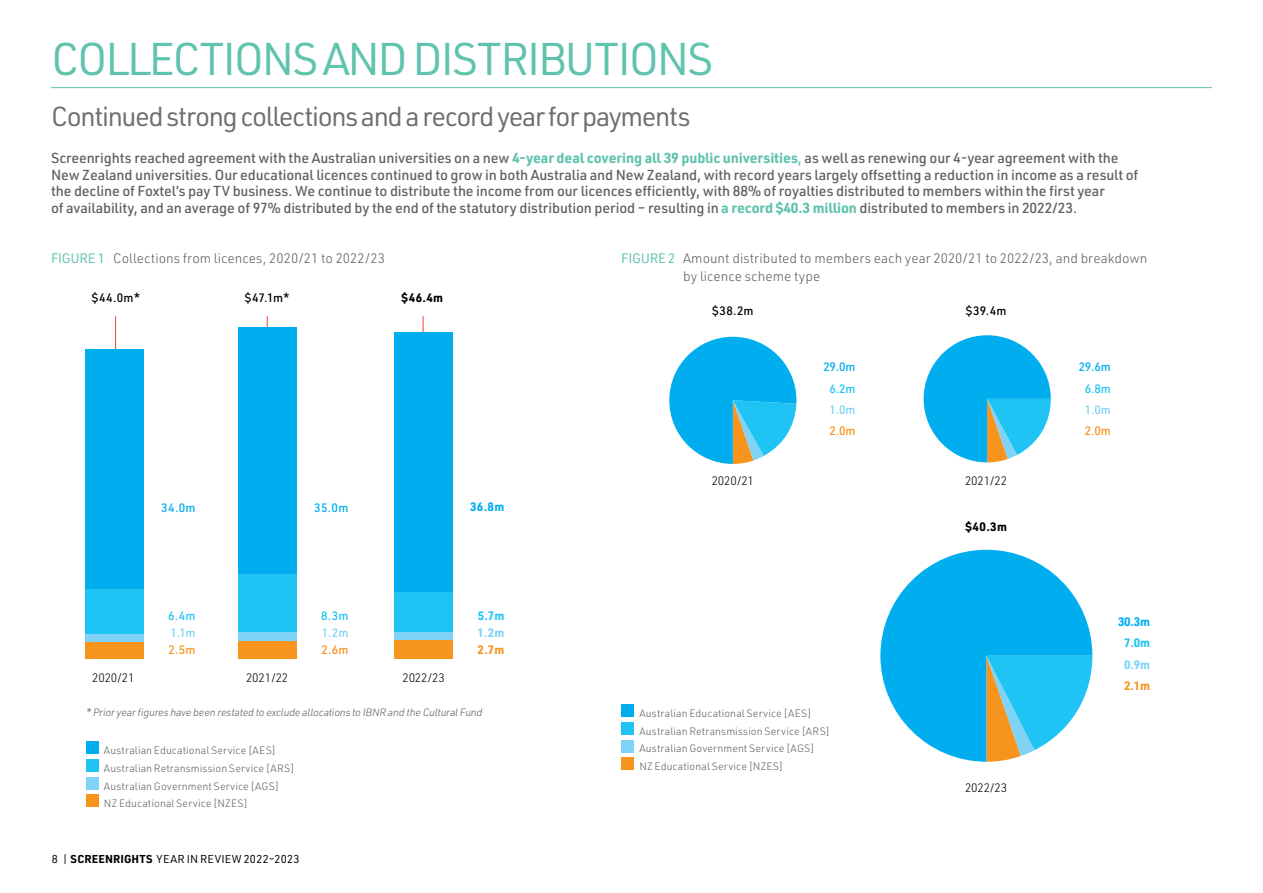
<style>
.page{position:relative;width:1263px;height:893px;background:#fff}
.page>*{position:absolute;margin:0;border:0;box-sizing:border-box;transform-origin:0 0}
.t1{font:45px "URWDIN";letter-spacing:-.05em;color:#60c3ad}
.t2{font:27px "URWDIN";letter-spacing:-.05em;color:#6d6e71}
.t3{font:500 14.25px/16.5px "URWDIN";letter-spacing:-.01em;color:#5f6062}
.t4{font:300 13.5px/18px "URWDIN";color:#5f6062}
.t5{font:300 12px "URWDIN";letter-spacing:-.02em;color:#000}
.t6{font:500 12px "URWDIN";letter-spacing:.03em;color:#000}
.t7{font:500 12px "URWDIN";letter-spacing:.005em;color:#00aeef}
.t8{font:500 12px "URWDIN";color:#20c4f4}
.t9{font:500 12px "URWDIN";letter-spacing:-.02em;color:#7ed3f7}
.t10{font:500 12px "URWDIN";color:#f7941e}
.t11{font:700 12px "URWDIN";letter-spacing:.035em;color:#000}
.t12{font:700 12px "URWDIN";letter-spacing:.005em;color:#00aeef}
.t13{font:700 12px "URWDIN";color:#20c4f4}
.t14{font:700 12px "URWDIN";color:#7ed3f7}
.t15{font:700 12px "URWDIN";color:#f7941e}
.t16{font:11.25px "URWDIN";letter-spacing:.03em;color:#000}
.t17{font:300 10.5px/17.7px "URWDIN";letter-spacing:.01em;color:#5f6062}
.t18{font:italic 300 10.5px "URWDIN";letter-spacing:-.02em;color:#5f6062}
.s1{font-weight:700;color:#60c3ad}
.s2{color:#60c3ad}
.s3{font-weight:400;color:#60c3ad}
.s4{font-weight:700}
</style>
<div class="page">
<hr style="left:115px;top:316px;width:1px;height:41px;background:#ef4232">
<hr style="left:267px;top:316px;width:1px;height:41px;background:#ef4232">
<svg style="left:423px;top:316px;width:1px;height:16px"></svg>
<div style="left:394px;top:640px;width:58px;height:19px;background:#f7941e"></div>
<div style="left:394px;top:631px;width:58px;height:9px;background:#7ed3f7"></div>
<div style="left:394px;top:591px;width:58px;height:40px;background:#20c4f4"></div>
<div style="left:394px;top:332px;width:58px;height:259px;background:#00aeef"></div>
<div style="left:239px;top:641px;width:58px;height:18px;background:#f7941e"></div>
<div style="left:239px;top:632px;width:58px;height:9px;background:#7ed3f7"></div>
<div style="left:239px;top:574px;width:58px;height:58px;background:#20c4f4"></div>
<div style="left:239px;top:328px;width:58px;height:246px;background:#00aeef"></div>
<div style="left:85px;top:641px;width:58px;height:18px;background:#f7941e"></div>
<div style="left:85px;top:634px;width:58px;height:7px;background:#7ed3f7"></div>
<div style="left:85px;top:588px;width:58px;height:46px;background:#20c4f4"></div>
<div style="left:85px;top:349px;width:58px;height:239px;background:#00aeef"></div>
<hr style="left:51px;top:87px;width:1161px;height:1px;background:#60c3ad">
<div style="left:86px;top:741px;width:12px;height:13px;background:#00aeef"></div>
<div style="left:86px;top:759px;width:12px;height:13px;background:#20c4f4"></div>
<div style="left:86px;top:777px;width:12px;height:12px;background:#7ed3f7"></div>
<div style="left:86px;top:794px;width:12px;height:13px;background:#f7941e"></div>
<svg style="left:741px;top:409px;width:55px;height:55px"></svg>
<svg style="left:669px;top:337px;width:127px;height:127px;fill:#00aeef"></svg>
<svg style="left:995px;top:406px;width:56px;height:56px"></svg>
<svg style="left:924px;top:335px;width:127px;height:127px;fill:#00aeef"></svg>
<svg style="left:996px;top:666px;width:96px;height:96px"></svg>
<svg style="left:880px;top:550px;width:212px;height:212px;fill:#00aeef"></svg>
<div style="left:621px;top:704px;width:13px;height:13px;background:#00aeef"></div>
<div style="left:621px;top:722px;width:13px;height:13px;background:#20c4f4"></div>
<div style="left:621px;top:740px;width:13px;height:12px;background:#7ed3f7"></div>
<div style="left:621px;top:757px;width:13px;height:13px;background:#f7941e"></div>
<h1 class="t1" style="left:51px;top:29px;width:663px">COLLECTIONS AND DISTRIBUTIONS</h1>
<h2 class="t2" style="left:51px;top:98px;width:641px">Continued strong collections and a record year for payments</h2>
<p class="t3" style="left:51px;top:149px;width:1089px">Screenrights reached agreement with the Australian universities on a new <span class="s1">4-year deal covering all 39 public universities</span><span class="s2">,</span> as well as renewing our 4-year agreement with the New Zealand universities. Our educational licences continued to grow in both Australia and New Zealand, with record years largely offsetting a reduction in income as a result of the decline of Foxtel’s pay TV business. We continue to distribute the income from our licences efficiently, with 88% of royalties distributed to members within the first year<br>of availability, and an average of 97% distributed by the end of the statutory distribution period – resulting in <span class="s1">a record $40.3 million</span> distributed to members in 2022/23.</p>
<p class="t4" style="left:51px;top:248px;width:335px"><span class="s3">FIGURE 1</span> Collections from licences, 2020/21 to 2022/23</p>
<p class="t4" style="left:683px;top:248px;width:466px;text-indent:-62px"><span class="s3">FIGURE 2</span> Amount distributed to members each year 2020/21 to 2022/23, and breakdown by licence scheme type</p>
<p class="t6" style="left:92px;top:290px;width:50px">$44.0m*</p>
<p class="t6" style="left:245px;top:289px;width:46px">$47.1m*</p>
<p class="t11" style="left:402px;top:289px;width:43px">$46.4m</p>
<p class="t7" style="left:161px;top:499px;width:36px">34.0m</p>
<p class="t7" style="left:314px;top:499px;width:36px">35.0m</p>
<p class="t12" style="left:470px;top:499px;width:36px">36.8m</p>
<p class="t8" style="left:168px;top:608px;width:29px">6.4m</p>
<p class="t9" style="left:171px;top:625px;width:27px">1.1m</p>
<p class="t10" style="left:168px;top:642px;width:29px">2.5m</p>
<p class="t8" style="left:321px;top:608px;width:29px">8.3m</p>
<p class="t9" style="left:322px;top:625px;width:28px">1.2m</p>
<p class="t10" style="left:321px;top:642px;width:29px">2.6m</p>
<p class="t5" style="left:92px;top:670px;width:44px">2020/21</p>
<p class="t5" style="left:246px;top:670px;width:44px">2021/22</p>
<p class="t5" style="left:402px;top:670px;width:44px">2022/23</p>
<p class="t13" style="left:478px;top:608px;width:28px">5.7m</p>
<p class="t14" style="left:478px;top:625px;width:28px">1.2m</p>
<p class="t15" style="left:478px;top:642px;width:28px">2.7m</p>
<p class="t18" style="left:86px;top:706px;width:398px">* Prior year figures have been restated to exclude allocations to IBNR and the Cultural Fund</p>
<p class="t17" style="left:104px;top:741px;width:192px">Australian Educational Service [AES] Australian Retransmission Service [ARS] Australian Government Service [AGS] NZ Educational Service [NZES]</p>
<p class="t16" style="left:52px;top:852px;width:249px">8 | <span class="s4">SCREENRIGHTS</span> YEAR IN REVIEW 2022–2023</p>
<p class="t6" style="left:712px;top:303px;width:43px">$38.2m</p>
<p class="t6" style="left:966px;top:303px;width:42px">$39.4m</p>
<p class="t7" style="left:823px;top:359px;width:33px">29.0m</p>
<p class="t8" style="left:830px;top:380px;width:27px">6.2m</p>
<p class="t9" style="left:830px;top:402px;width:27px">1.0m</p>
<p class="t10" style="left:830px;top:423px;width:27px">2.0m</p>
<p class="t5" style="left:712px;top:473px;width:44px">2020/21</p>
<p class="t5" style="left:965px;top:473px;width:44px">2021/22</p>
<p class="t17" style="left:639px;top:704px;width:192px">Australian Educational Service [AES] Australian Retransmission Service [ARS] Australian Government Service [AGS] NZ Educational Service [NZES]</p>
<p class="t11" style="left:965px;top:518px;width:43px">$40.3m</p>
<p class="t5" style="left:965px;top:780px;width:44px">2022/23</p>
<p class="t7" style="left:1079px;top:359px;width:33px">29.6m</p>
<p class="t8" style="left:1085px;top:380px;width:27px">6.8m</p>
<p class="t9" style="left:1085px;top:402px;width:27px">1.0m</p>
<p class="t10" style="left:1085px;top:423px;width:27px">2.0m</p>
<p class="t12" style="left:1118px;top:613px;width:34px">30.3m</p>
<p class="t13" style="left:1124px;top:635px;width:27px">7.0m</p>
<p class="t14" style="left:1124px;top:656px;width:27px">0.9m</p>
<p class="t15" style="left:1124px;top:677px;width:27px">2.1m</p>
</div>
